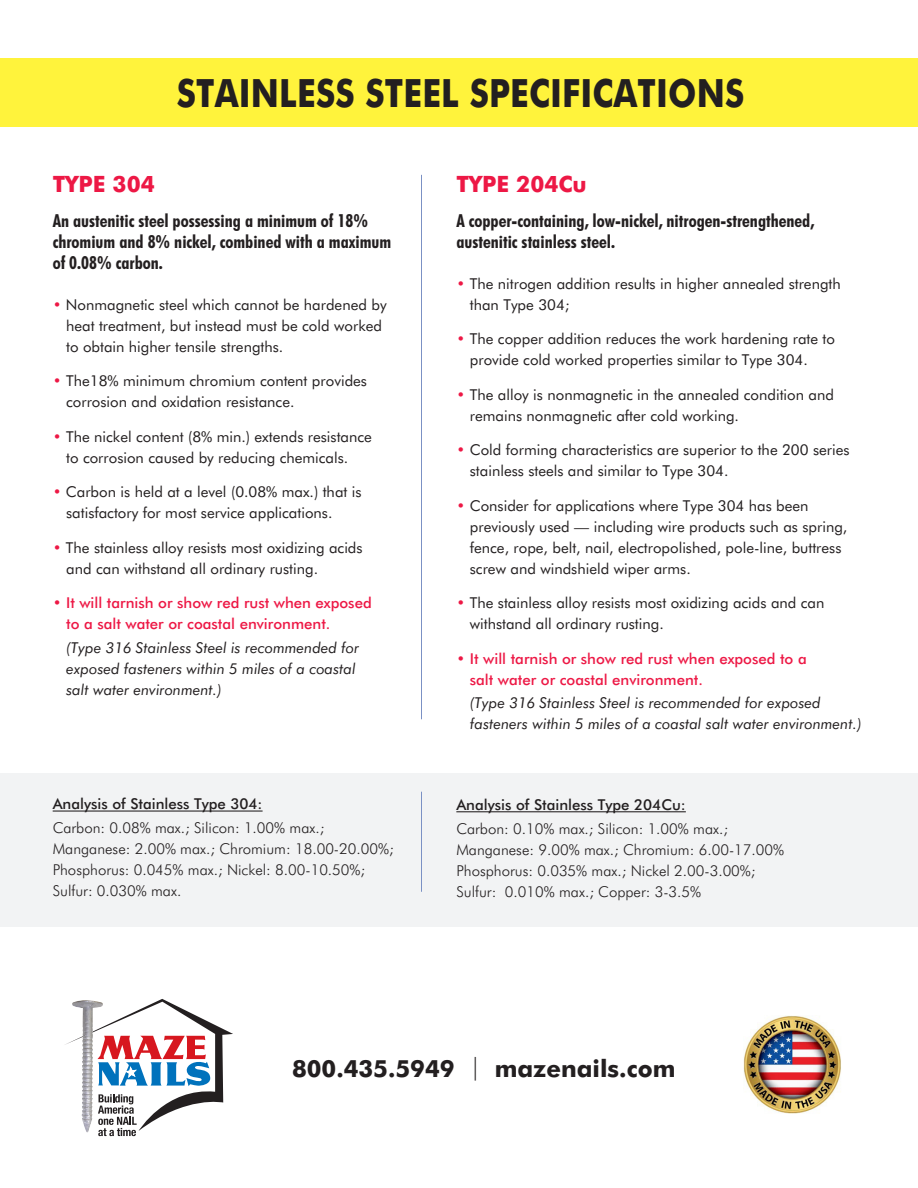
<style>
.page{position:relative;width:918px;height:1188px;background:#fff}
.page>*{position:absolute;margin:0;border:0;box-sizing:border-box;transform-origin:0 0}
.t1{font:700 39px "Futura BT";letter-spacing:.005em;color:#231f20;scale:.85 1}
.t2{font:700 24px "Futura BT";color:#231f20}
.t3{font:700 22.5px "Futura BT";color:#ed1845}
.t4{font:700 condensed 18px/21px "Futura BT";color:#231f20}
.t5{font:15px/21px "Futura BT";color:#231f20}
.t6{font:300 15px/21px "Futura BT";color:#231f20}
.t7{font:italic 15px/21px "Futura BT";color:#231f20}
.t8{font:500 15px/21px "Futura BT";color:#ed1845}
.t9{font:500 15px "Futura BT";color:#231f20}
.s1{color:#ed1845}
.s2{font-weight:400}
.s3{font-size:23.7px}
.s4{font-weight:300;font-size:23.7px}
</style>
<div class="page">
<div style="left:0;top:774px;width:918px;height:153px;background:#f2f3f4"></div>
<div style="left:0;top:58px;width:918px;height:69px;background:#fff33c"></div>
<hr style="left:53px;top:811px;width:210px;height:1px;background:#231f20">
<hr style="left:456px;top:811px;width:230px;height:1px;background:#231f20">
<hr style="left:421px;top:175px;width:1px;height:544px;background:#7b91c4">
<svg style="left:65px;top:999px;width:168px;height:137px"></svg>
<img style="left:72px;top:1003px;width:26px;height:130px">
<hr style="left:421px;top:792px;width:1px;height:100px;background:#7b91c4">
<img style="left:743px;top:1016px;width:98px;height:98px">
<h1 class="t1" style="left:177px;top:70px;width:669px">STAINLESS STEEL SPECIFICATIONS</h1>
<h3 class="t3" style="left:53px;top:170px;width:104px">TYPE 304</h3>
<p class="t4" style="left:53px;top:209px;width:340px">An austenitic steel possessing a minimum of 18% chromium and 8% nickel, combined with a maximum of 0.08% carbon.</p>
<p class="t5" style="left:66px;top:294px;width:322px;text-indent:-14px"><span class="s1">•</span> Nonmagnetic steel which cannot be hardened by heat treatment, but instead must be cold worked to obtain higher tensile strengths.</p>
<p class="t5" style="left:66px;top:370px;width:302px;text-indent:-14px"><span class="s1">•</span> The18% minimum chromium content provides corrosion and oxidation resistance.</p>
<p class="t5" style="left:66px;top:426px;width:307px;text-indent:-14px"><span class="s1">•</span> The nickel content (8% min.) extends resistance to corrosion caused by reducing chemicals.</p>
<p class="t5" style="left:66px;top:481px;width:297px;text-indent:-14px"><span class="s1">•</span> Carbon is held at a level (0.08% max.) that is satisfactory for most service applications.</p>
<p class="t5" style="left:66px;top:537px;width:298px;text-indent:-14px"><span class="s1">•</span> The stainless alloy resists most oxidizing acids and can withstand all ordinary rusting.</p>
<p class="t8" style="left:66px;top:592px;width:307px;text-indent:-14px"><span class="s2">•</span> It will tarnish or show red rust when exposed to a salt water or coastal environment.</p>
<p class="t7" style="left:66px;top:637px;width:295px">(Type 316 Stainless Steel is recommended for exposed fasteners within 5 miles of a coastal salt water environment.)</p>
<p class="t9" style="left:53px;top:795px;width:211px">Analysis of Stainless Type 304:</p>
<p class="t6" style="left:53px;top:817px;width:343px">Carbon: 0.08% max.; Silicon: 1.00% max.; Manganese: 2.00% max.; Chromium: 18.00-20.00%; Phosphorus: 0.045% max.; Nickel: 8.00-10.50%; Sulfur: 0.030% max.</p>
<h3 class="t3" style="left:456px;top:170px;width:132px">TYPE 204Cu</h3>
<p class="t4" style="left:456px;top:209px;width:360px">A copper-containing, low-nickel, nitrogen-strengthened, austenitic stainless steel.</p>
<p class="t5" style="left:470px;top:273px;width:372px;text-indent:-14px"><span class="s1">•</span> The nitrogen addition results in higher annealed strength than Type 304;</p>
<p class="t5" style="left:470px;top:328px;width:367px;text-indent:-14px"><span class="s1">•</span> The copper addition reduces the work hardening rate to provide cold worked properties similar to Type 304.</p>
<p class="t5" style="left:470px;top:384px;width:366px;text-indent:-14px"><span class="s1">•</span> The alloy is nonmagnetic in the annealed condition and remains nonmagnetic after cold working.</p>
<p class="t5" style="left:470px;top:439px;width:381px;text-indent:-14px"><span class="s1">•</span> Cold forming characteristics are superior to the 200 series stainless steels and similar to Type 304.</p>
<p class="t5" style="left:470px;top:495px;width:379px;text-indent:-14px"><span class="s1">•</span> Consider for applications where Type 304 has been previously used — including wire products such as spring, fence, rope, belt, nail, electropolished, pole-line, buttress screw and windshield wiper arms.</p>
<p class="t5" style="left:470px;top:592px;width:356px;text-indent:-14px"><span class="s1">•</span> The stainless alloy resists most oxidizing acids and can withstand all ordinary rusting.</p>
<p class="t8" style="left:470px;top:648px;width:338px;text-indent:-14px"><span class="s2">•</span> It will tarnish or show red rust when exposed to a salt water or coastal environment.</p>
<p class="t7" style="left:470px;top:692px;width:393px">(Type 316 Stainless Steel is recommended for exposed fasteners within 5 miles of a coastal salt water environment.)</p>
<p class="t9" style="left:456px;top:796px;width:231px">Analysis of Stainless Type 204Cu:</p>
<p class="t6" style="left:456px;top:818px;width:329px">Carbon: 0.10% max.; Silicon: 1.00% max.; Manganese: 9.00% max.; Chromium: 6.00-17.00% Phosphorus: 0.035% max.; Nickel 2.00-3.00%; Sulfur: 0.010% max.; Copper: 3-3.5%</p>
<h2 class="t2" style="left:292px;top:1054px;width:385px"><span class="s3">800.435.5949</span> <span class="s4">|</span> mazenails.com</h2>
</div>
